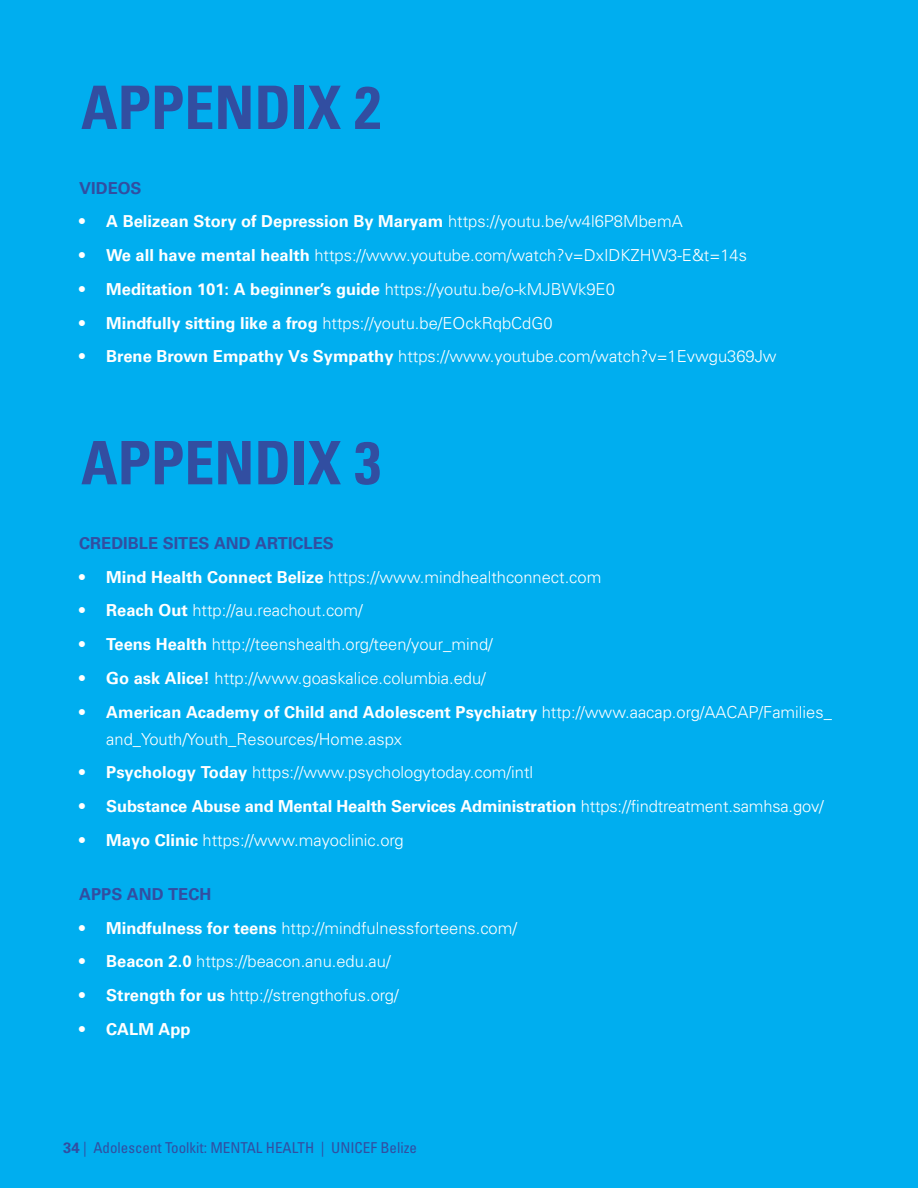
<style>
.page{position:relative;width:918px;height:1188px;background:#00aeef}
.page>*{position:absolute;margin:0;border:0;box-sizing:border-box;transform-origin:0 0}
.t1{font:60px "Univers LT 67 Bd Cn";color:#324ea1}
.t2{font:16.5px/27px "Univers LT 45 Lt";color:#fff}
.t3{font:16.5px "Univers LT 65 Bd";color:#fff}
.t4{font:16.5px "Univers LT 65 Bd";color:#324ea1}
.t5{font:condensed 15px "Univers";color:#324ea1}
.s1{font-family:"Univers LT 45 Lt"}
.s2{font-family:"Univers LT 65 Bd"}
.s3{font-weight:700;font-stretch:normal}
</style>
<div class="page">
<p class="t1" style="left:81px;top:71px;width:302px">APPENDIX 2</p>
<p class="t4" style="left:79px;top:178px;width:64px">VIDEOS</p>
<p class="t3" style="left:79px;top:212px;width:605px">• A Belizean Story of Depression By Maryam <span class="s1">https://youtu.be/w4l6P8MbemA</span></p>
<p class="t2" style="left:79px;top:242px;width:669px"><span class="s2">• We all have mental health</span> https://www.youtube.com/watch?v=DxIDKZHW3-E&amp;t=14s</p>
<p class="t3" style="left:79px;top:279px;width:537px">• Meditation 101: A beginner’s guide <span class="s1">https://youtu.be/o-kMJBWk9E0</span></p>
<p class="t2" style="left:79px;top:309px;width:475px"><span class="s2">• Mindfully sitting like a frog</span> https://youtu.be/EOckRqbCdG0</p>
<p class="t2" style="left:79px;top:343px;width:699px"><span class="s2">• Brene Brown Empathy Vs Sympathy</span> https://www.youtube.com/watch?v=1Evwgu369Jw</p>
<p class="t1" style="left:81px;top:426px;width:302px">APPENDIX 3</p>
<p class="t4" style="left:79px;top:533px;width:256px">CREDIBLE SITES AND ARTICLES</p>
<p class="t2" style="left:79px;top:563px;width:524px"><span class="s2">• Mind Health Connect Belize</span> https://www.mindhealthconnect.com</p>
<p class="t2" style="left:79px;top:597px;width:285px"><span class="s2">• Reach Out</span> http://au.reachout.com/</p>
<p class="t2" style="left:79px;top:631px;width:415px"><span class="s2">• Teens Health</span> http://teenshealth.org/teen/your_mind/</p>
<p class="t2" style="left:79px;top:665px;width:408px"><span class="s2">• Go ask Alice!</span> http://www.goaskalice.columbia.edu/</p>
<p class="t2" style="left:106px;top:698px;width:727px;text-indent:-27px"><span class="s2">• American Academy of Child and Adolescent Psychiatry</span> http://www.aacap.org/AACAP/Families_ and_Youth/Youth_Resources/Home.aspx</p>
<p class="t2" style="left:79px;top:759px;width:455px"><span class="s2">• Psychology Today</span> https://www.psychologytoday.com/intl</p>
<p class="t3" style="left:79px;top:797px;width:746px">• Substance Abuse and Mental Health Services Administration <span class="s1">https://findtreatment.samhsa.gov/</span></p>
<p class="t2" style="left:79px;top:827px;width:326px"><span class="s2">• Mayo Clinic</span> https://www.mayoclinic.org</p>
<p class="t4" style="left:79px;top:884px;width:133px">APPS AND TECH</p>
<p class="t2" style="left:79px;top:914px;width:439px"><span class="s2">• Mindfulness for teens</span> http://mindfulnessforteens.com/</p>
<p class="t2" style="left:79px;top:948px;width:313px"><span class="s2">• Beacon 2.0</span> https://beacon.anu.edu.au/</p>
<p class="t2" style="left:79px;top:982px;width:321px"><span class="s2">• Strength for us</span> http://strengthofus.org/</p>
<p class="t3" style="left:79px;top:1019px;width:113px">• CALM App</p>
<p class="t5" style="left:63px;top:1138px;width:356px"><span class="s3">34</span> | Adolescent Toolkit: MENTAL HEALTH | UNICEF Belize</p>
</div>
